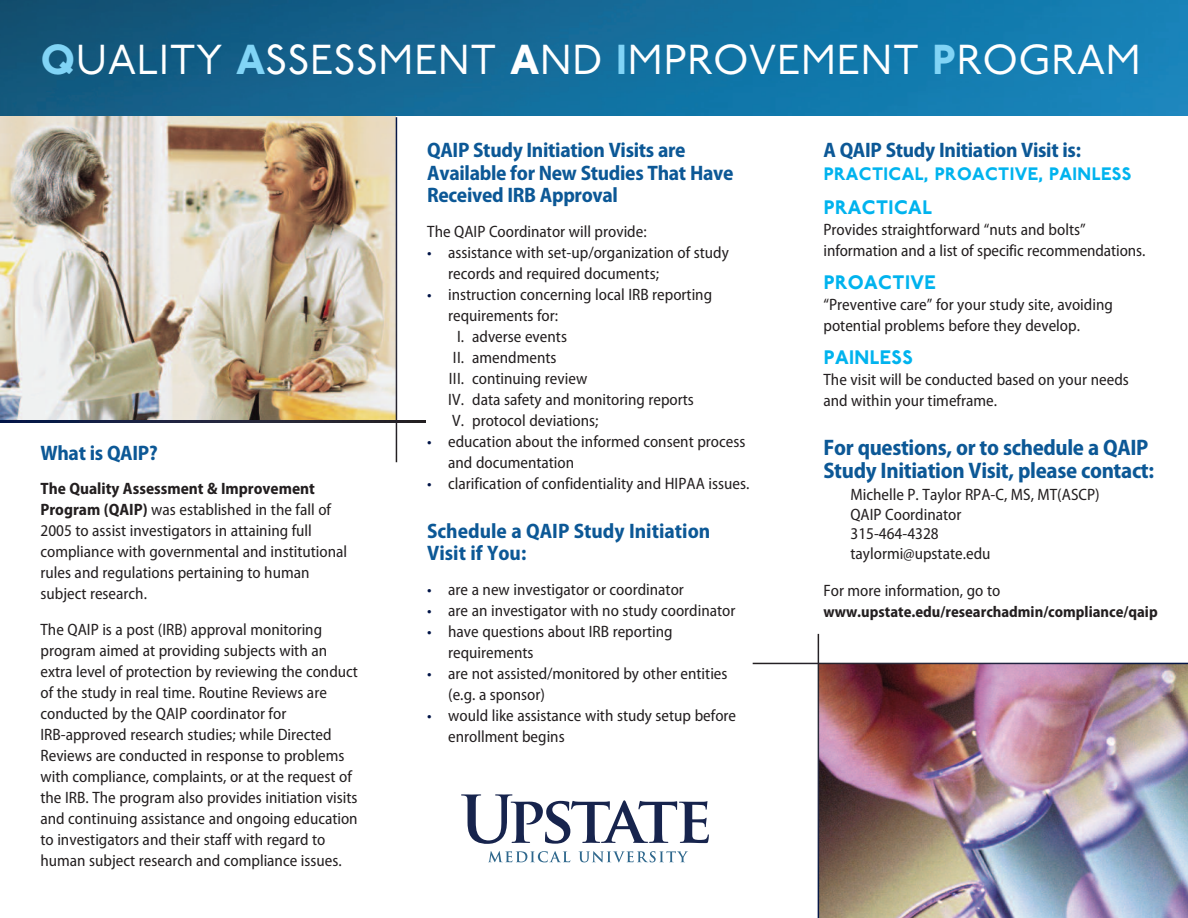
<style>
.page{position:relative;width:1188px;height:918px;background:#fff}
.page>*{position:absolute;margin:0;border:0;box-sizing:border-box;transform-origin:0 0}
.t1{font:41.85px "P22 Underground CY Pro";letter-spacing:.01em;color:#fff}
.t2{font:700 semi-condensed 22.5px/22.5px "Myriad Pro";letter-spacing:-.015em;color:#0c5896}
.t3{font:700 semi-condensed 21px/22.5px "Myriad Pro";letter-spacing:-.015em;color:#0c5896}
.t4{font:800 19.5px "P22 Underground CY Pro";letter-spacing:.02em;color:#00b3ee}
.t5{font:800 19.5px "P22 Underground Pro";letter-spacing:.02em;color:#00b3ee}
.t6{font:800 18px "P22 Underground CY Pro";letter-spacing:.02em;color:#00b3ee}
.t7{font:semi-condensed 16.5px/21px "Myriad Pro";color:#231f20}
.t8{font:700 semi-condensed 15.75px "Myriad Pro";color:#231f20}
.s1{font-weight:800;color:#81d4f6}
.s2{font-weight:800}
.s3{font-weight:700}
.s4{color:#001447}
.s5{font-family:"P22 Underground Pro"}
</style>
<div class="page">
<img style="left:0;top:116px;width:396px;height:304px">
<img style="left:0;top:0;width:1188px;height:116px">
<img style="left:819px;top:664px;width:369px;height:254px">
<svg style="left:461px;top:794px;width:248px;height:50px"></svg>
<svg style="left:578px;top:851px;width:110px;height:11px"></svg>
<svg style="left:488px;top:851px;width:82px;height:11px"></svg>
<svg style="left:0;top:420px;width:425px;height:3px"></svg>
<svg style="left:818px;top:634px;width:1px;height:284px"></svg>
<svg style="left:753px;top:663px;width:435px;height:1px"></svg>
<svg style="left:396px;top:117px;width:1px;height:345px"></svg>
<h1 class="t1" style="left:41px;top:45px;width:1102px"><span class="s1">Q</span>UALITY <span class="s1">A</span>SSESSMENT <span class="s2">A</span>ND <span class="s1">I</span>MPROVEMENT <span class="s1">P</span>ROGRAM</h1>
<p class="t3" style="left:40px;top:443px;width:119px">What is QAIP?</p>
<p class="t7" style="left:40px;top:479px;width:308px"><span class="s3">The Quality Assessment &amp; Improvement Program (QAIP)</span> was established in the fall of 2005 to assist investigators in attaining full compliance with governmental and institutional rules and regulations pertaining to human subject research.</p>
<p class="t7" style="left:40px;top:620px;width:319px">The QAIP is a post (IRB) approval monitoring program aimed at providing subjects with an extra level of protection by reviewing the conduct of the study in real time. Routine Reviews are conducted by the QAIP coordinator for IRB-approved research studies; while Directed Reviews are conducted in response to problems with compliance, complaints, or at the request of the IRB. The program also provides initiation visits and continuing assistance and ongoing education to investigators and their staff with regard to human subject research and compliance issues.</p>
<p class="t3" style="left:427px;top:141px;width:308px">QAIP Study Initiation Visits are<br>Available for New Studies That Have<br>Received IRB Approval</p>
<p class="t7" style="left:427px;top:222px;width:221px">The QAIP Coordinator will provide:</p>
<p class="t7" style="left:448px;top:243px;width:282px;text-indent:-21px"><span class="s4">•</span> assistance with set-up/organization of study records and required documents;</p>
<p class="t7" style="left:427px;top:285px;width:286px"><span class="s4">•</span> instruction concerning local IRB reporting</p>
<p class="t7" style="left:448px;top:306px;width:112px">requirements for:</p>
<p class="t7" style="left:457px;top:327px;width:111px">I. adverse events</p>
<p class="t7" style="left:453px;top:348px;width:105px">II. amendments</p>
<p class="t7" style="left:449px;top:369px;width:140px">III. continuing review</p>
<p class="t7" style="left:448px;top:390px;width:247px">IV. data safety and monitoring reports</p>
<p class="t7" style="left:452px;top:411px;width:148px">V. protocol deviations;</p>
<p class="t7" style="left:448px;top:432px;width:299px;text-indent:-21px"><span class="s4">•</span> education about the informed consent process and documentation</p>
<p class="t7" style="left:427px;top:474px;width:324px"><span class="s4">•</span> clarification of confidentiality and HIPAA issues.</p>
<p class="t3" style="left:427px;top:521px;width:285px">Schedule a QAIP Study Initiation<br>Visit if You:</p>
<p class="t7" style="left:427px;top:580px;width:258px"><span class="s4">•</span> are a new investigator or coordinator</p>
<p class="t7" style="left:427px;top:601px;width:310px"><span class="s4">•</span> are an investigator with no study coordinator</p>
<p class="t7" style="left:448px;top:622px;width:226px;text-indent:-21px"><span class="s4">•</span> have questions about IRB reporting requirements</p>
<p class="t7" style="left:448px;top:664px;width:281px;text-indent:-21px"><span class="s4">•</span> are not assisted/monitored by other entities (e.g. a sponsor)</p>
<p class="t7" style="left:448px;top:706px;width:290px;text-indent:-21px"><span class="s4">•</span> would like assistance with study setup before enrollment begins</p>
<p class="t3" style="left:823px;top:141px;width:259px">A QAIP Study Initiation Visit is:</p>
<p class="t6" style="left:824px;top:167px;width:309px">PRACTICAL, <span class="s5">PROACTIVE,</span> PAINLESS</p>
<p class="t4" style="left:824px;top:201px;width:110px">PRACTICAL</p>
<p class="t7" style="left:823px;top:221px;width:324px">Provides straightforward “nuts and bolts” information and a list of specific recommendations.</p>
<p class="t5" style="left:824px;top:276px;width:114px">PROACTIVE</p>
<p class="t7" style="left:823px;top:296px;width:291px">“Preventive care” for your study site, avoiding potential problems before they develop.</p>
<p class="t4" style="left:824px;top:351px;width:91px">PAINLESS</p>
<p class="t7" style="left:823px;top:371px;width:307px">The visit will be conducted based on your needs and within your timeframe.</p>
<h2 class="t2" style="left:823px;top:438px;width:332px">For questions, or to schedule a QAIP<br>Study Initiation Visit, please contact:</h2>
<p class="t7" style="left:850px;top:486px;width:251px;line-height:19.5px">Michelle P. Taylor RPA-C, MS, MT(ASCP)<br>QAIP Coordinator<br>315-464-4328<br>taylormi@upstate.edu</p>
<p class="t7" style="left:824px;top:582px;width:178px">For more information, go to</p>
<p class="t8" style="left:823px;top:606px;width:336px">www.upstate.edu/researchadmin/compliance/qaip</p>
</div>
